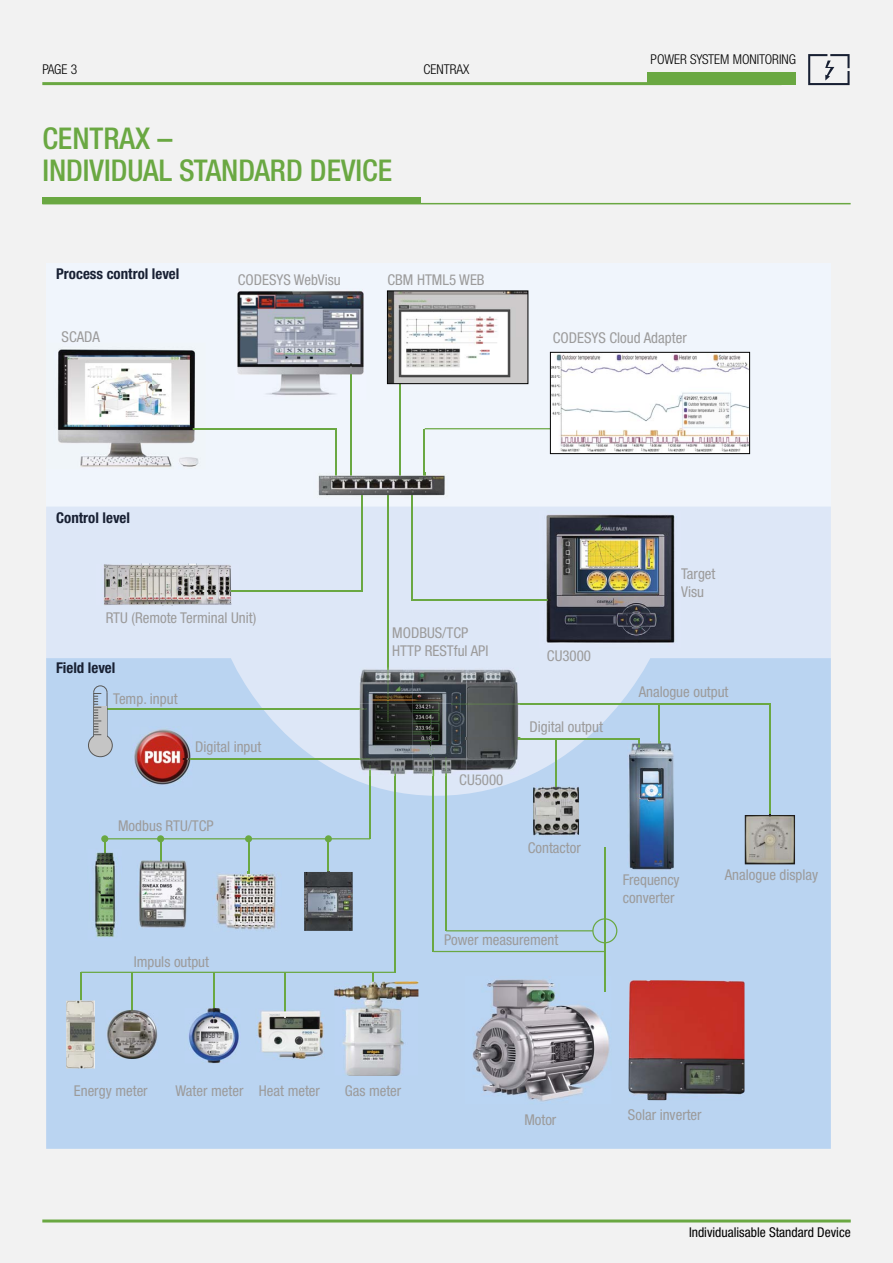
<style>
.page{position:relative;width:893px;height:1263px;background:#fff}
.page>*{position:absolute;margin:0;border:0;box-sizing:border-box;transform-origin:0 0}
.t1{font:500 condensed 30px/31.5px "Helvetica Neue LTW1 G";color:#6aa842}
.t2{font:condensed 14.85px/17.9px "Helvetica Neue LTW1 G";color:#9c9b9b}
.t3{font:700 condensed 14.85px "Helvetica Neue LTW1 G";color:#182033}
.t4{font:condensed 14.85px "Helvetica Neue LTW1 G";color:#9b9b9b}
.t5{font:300 condensed 13.5px "Helvetica Neue LTW1 G";color:#000}
.t6{font:condensed 13.5px "Helvetica Neue LTW1 G";color:#000}
.s1{color:#9b9b9b}
</style>
<div class="page">
<div style="left:0;top:0;width:892px;height:1263px;background:#f2f2f2"></div>
<hr style="left:42px;top:82px;width:739px;height:3px;background:#6aa842">
<div style="left:647px;top:72px;width:149px;height:13px;background:#6aa842"></div>
<svg style="left:808px;top:54px;width:41px;height:31px"></svg>
<div style="left:46px;top:263px;width:784px;height:244px;background:#f0f5fc"></div>
<div style="left:46px;top:507px;width:784px;height:151px;background:#dde7f7"></div>
<svg style="left:46px;top:658px;width:784px;height:491px;background:#bcd5f0"></svg>
<hr style="left:160px;top:839px;width:1px;height:45px;background:#6aa842">
<img style="left:137px;top:860px;width:50px;height:69px">
<svg style="left:160px;top:860px;width:1px;height:24px"></svg>
<hr style="left:104px;top:839px;width:1px;height:45px;background:#6aa842">
<hr style="left:248px;top:839px;width:1px;height:45px;background:#6aa842">
<hr style="left:432px;top:757px;width:2px;height:195px;background:#6aa842">
<hr style="left:445px;top:757px;width:2px;height:174px;background:#6aa842">
<hr style="left:555px;top:738px;width:1px;height:72px;background:#6aa842">
<hr style="left:604px;top:847px;width:1px;height:145px;background:#6aa842">
<hr style="left:658px;top:704px;width:2px;height:83px;background:#6aa842">
<hr style="left:769px;top:704px;width:1px;height:119px;background:#6aa842">
<hr style="left:638px;top:739px;width:1px;height:54px;background:#6aa842">
<hr style="left:105px;top:838px;width:265px;height:1px;background:#6aa842">
<hr style="left:451px;top:703px;width:318px;height:2px;background:#6aa842">
<hr style="left:106px;top:708px;width:260px;height:1px;background:#6aa842">
<hr style="left:183px;top:758px;width:187px;height:2px;background:#6aa842">
<hr style="left:461px;top:738px;width:178px;height:1px;background:#6aa842">
<hr style="left:81px;top:972px;width:314px;height:1px;background:#6aa842">
<hr style="left:387px;top:486px;width:1px;height:235px;background:#6aa842">
<hr style="left:411px;top:486px;width:1px;height:114px;background:#6aa842">
<hr style="left:361px;top:477px;width:1px;height:114px;background:#6aa842">
<hr style="left:194px;top:591px;width:168px;height:1px;background:#6aa842">
<hr style="left:189px;top:428px;width:147px;height:1px;background:#6aa842">
<hr style="left:425px;top:428px;width:147px;height:1px;background:#6aa842">
<hr style="left:411px;top:599px;width:142px;height:2px;background:#6aa842">
<hr style="left:394px;top:765px;width:2px;height:208px;background:#6aa842">
<hr style="left:369px;top:765px;width:1px;height:74px;background:#6aa842">
<hr style="left:350px;top:340px;width:1px;height:146px;background:#6aa842">
<hr style="left:335px;top:429px;width:2px;height:57px;background:#6aa842">
<hr style="left:424px;top:429px;width:1px;height:57px;background:#6aa842">
<hr style="left:399px;top:340px;width:1px;height:146px;background:#6aa842">
<div style="left:101px;top:835px;width:7px;height:7px;background:#6aa842;border-radius:50%"></div>
<div style="left:157px;top:835px;width:7px;height:7px;background:#6aa842;border-radius:50%"></div>
<div style="left:245px;top:835px;width:7px;height:7px;background:#6aa842;border-radius:50%"></div>
<hr style="left:328px;top:839px;width:1px;height:54px;background:#6aa842">
<hr style="left:213px;top:972px;width:1px;height:45px;background:#6aa842">
<hr style="left:131px;top:972px;width:2px;height:45px;background:#6aa842">
<hr style="left:80px;top:972px;width:2px;height:45px;background:#6aa842">
<hr style="left:284px;top:972px;width:1px;height:45px;background:#6aa842">
<hr style="left:372px;top:972px;width:2px;height:55px;background:#6aa842">
<div style="left:325px;top:835px;width:7px;height:7px;background:#6aa842;border-radius:50%"></div>
<img style="left:87px;top:849px;width:35px;height:92px">
<img style="left:104px;top:849px;width:1px;height:35px">
<img style="left:359px;top:667px;width:161px;height:109px">
<img style="left:460px;top:774px;width:43px;height:2px">
<svg style="left:445px;top:757px;width:2px;height:19px"></svg>
<img style="left:451px;top:703px;width:69px;height:2px">
<img style="left:461px;top:738px;width:59px;height:1px">
<img style="left:387px;top:667px;width:1px;height:54px">
<svg style="left:394px;top:765px;width:2px;height:11px"></svg>
<svg style="left:359px;top:758px;width:11px;height:18px"></svg>
<img style="left:430px;top:714px;width:1px;height:34px">
<svg style="left:427px;top:748px;width:7px;height:28px"></svg>
<img style="left:106px;top:1010px;width:52px;height:49px">
<svg style="left:131px;top:1010px;width:2px;height:7px"></svg>
<img style="left:304px;top:872px;width:49px;height:59px">
<svg style="left:328px;top:872px;width:1px;height:21px"></svg>
<img style="left:237px;top:291px;width:127px;height:109px">
<img style="left:350px;top:340px;width:1px;height:60px">
<img style="left:389px;top:293px;width:137px;height:89px">
<img style="left:399px;top:340px;width:1px;height:42px">
<div style="left:387px;top:291px;width:141px;height:93px;border:1px solid #000"></div>
<img style="left:255px;top:1009px;width:70px;height:51px">
<img style="left:184px;top:1008px;width:57px;height:56px">
<img style="left:334px;top:981px;width:84px;height:95px">
<img style="left:372px;top:981px;width:2px;height:46px">
<img style="left:318px;top:473px;width:127px;height:25px">
<svg style="left:387px;top:486px;width:1px;height:12px"></svg>
<svg style="left:411px;top:486px;width:1px;height:12px"></svg>
<svg style="left:361px;top:477px;width:1px;height:21px"></svg>
<svg style="left:350px;top:473px;width:1px;height:13px"></svg>
<svg style="left:335px;top:473px;width:2px;height:13px"></svg>
<svg style="left:424px;top:473px;width:1px;height:13px"></svg>
<svg style="left:399px;top:473px;width:1px;height:13px"></svg>
<img style="left:57px;top:349px;width:148px;height:119px">
<svg style="left:189px;top:428px;width:16px;height:1px"></svg>
<img style="left:533px;top:785px;width:46px;height:51px">
<svg style="left:555px;top:785px;width:1px;height:25px"></svg>
<img style="left:627px;top:742px;width:47px;height:129px">
<img style="left:658px;top:742px;width:2px;height:45px">
<img style="left:638px;top:742px;width:1px;height:51px">
<img style="left:131px;top:726px;width:62px;height:62px">
<svg style="left:183px;top:758px;width:10px;height:2px"></svg>
<img style="left:464px;top:976px;width:147px;height:128px">
<svg style="left:604px;top:976px;width:1px;height:16px"></svg>
<div style="left:592px;top:918px;width:25px;height:25px;border:1px solid #6aa842;border-radius:50%"></div>
<hr style="left:433px;top:951px;width:172px;height:1px;background:#6aa842">
<hr style="left:446px;top:930px;width:147px;height:1px;background:#6aa842">
<img style="left:552px;top:354px;width:195px;height:98px">
<div style="left:550px;top:352px;width:199px;height:102px;border:1px solid #000"></div>
<img style="left:539px;top:511px;width:142px;height:137px">
<svg style="left:539px;top:599px;width:14px;height:2px"></svg>
<svg style="left:681px;top:568px;width:1px;height:29px"></svg>
<img style="left:96px;top:564px;width:143px;height:42px">
<img style="left:194px;top:591px;width:45px;height:1px">
<img style="left:744px;top:815px;width:51px;height:49px">
<img style="left:628px;top:980px;width:116px;height:120px">
<img style="left:212px;top:872px;width:70px;height:61px">
<svg style="left:248px;top:872px;width:1px;height:12px"></svg>
<img style="left:66px;top:1001px;width:29px;height:67px">
<svg style="left:80px;top:1001px;width:2px;height:16px"></svg>
<hr style="left:93px;top:692px;width:1px;height:44px;background:#585857">
<hr style="left:107px;top:692px;width:1px;height:44px;background:#585857">
<div style="left:88px;top:734px;width:24px;height:23px;background:#c5c5c5;border-radius:50%"></div>
<div style="left:88px;top:734px;width:25px;height:23px;border:1px solid #585857;border-radius:50%"></div>
<svg style="left:94px;top:735px;width:13px;height:2px"></svg>
<svg style="left:93px;top:685px;width:15px;height:50px"></svg>
<div style="left:42px;top:197px;width:379px;height:6px;background:#6aa842"></div>
<hr style="left:42px;top:203px;width:808px;height:1px;background:#6aa842">
<hr style="left:42px;top:1220px;width:808px;height:3px;background:#6aa842">
<p class="t5" style="left:42px;top:65px;width:36px">PAGE 3</p>
<h1 class="t1" style="left:42px;top:126px;width:351px">CENTRAX –<br>INDIVIDUAL STANDARD DEVICE</h1>
<p class="t5" style="left:423px;top:65px;width:47px">CENTRAX</p>
<p class="t3" style="left:56px;top:268px;width:125px">Process control level</p>
<p class="t2" style="left:238px;top:272px;width:104px">CODESYS WebVisu</p>
<p class="t2" style="left:387px;top:273px;width:99px">CBM HTML5 WEB</p>
<p class="t5" style="left:650px;top:54px;width:147px">POWER SYSTEM MONITORING</p>
<p class="t2" style="left:62px;top:330px;width:40px">SCADA</p>
<p class="t2" style="left:553px;top:331px;width:135px">CODESYS Cloud Adapter</p>
<p class="t3" style="left:56px;top:513px;width:75px">Control level</p>
<p class="t2" style="left:106px;top:611px;width:152px">RTU (Remote Terminal Unit)</p>
<p class="t3" style="left:56px;top:662px;width:61px">Field level</p>
<p class="t2" style="left:113px;top:692px;width:66px">Temp. input</p>
<p class="t2" style="left:195px;top:740px;width:67px">Digital input</p>
<p class="t2" style="left:118px;top:818px;width:97px">Modbus RTU/TCP</p>
<p class="t2" style="left:134px;top:954px;width:77px">Impuls output</p>
<p class="t2" style="left:392px;top:626px;width:98px">MODBUS/TCP<br>HTTP RESTful API</p>
<p class="t4" style="left:459px;top:775px;width:46px">CU5000</p>
<p class="t2" style="left:547px;top:649px;width:46px">CU3000</p>
<p class="t2" style="left:529px;top:720px;width:75px">Digital output</p>
<p class="t2" style="left:681px;top:566px;width:36px"><span class="s1">T</span>arget<br><span class="s1">V</span>isu</p>
<p class="t2" style="left:638px;top:684px;width:91px">Analogue output</p>
<p class="t2" style="left:528px;top:841px;width:54px">Contactor</p>
<p class="t2" style="left:444px;top:933px;width:116px">Power measurement</p>
<p class="t2" style="left:622px;top:872px;width:58px">Frequency converter</p>
<p class="t2" style="left:724px;top:867px;width:95px">Analogue display</p>
<p class="t2" style="left:74px;top:1084px;width:75px">Energy meter</p>
<p class="t2" style="left:175px;top:1084px;width:146px">Water meter Heat meter</p>
<p class="t2" style="left:345px;top:1084px;width:58px">Gas meter</p>
<p class="t2" style="left:524px;top:1113px;width:34px">Motor</p>
<p class="t2" style="left:628px;top:1107px;width:75px">Solar inverter</p>
<p class="t6" style="left:689px;top:1227px;width:163px">Individualisable Standard Device</p>
</div>
